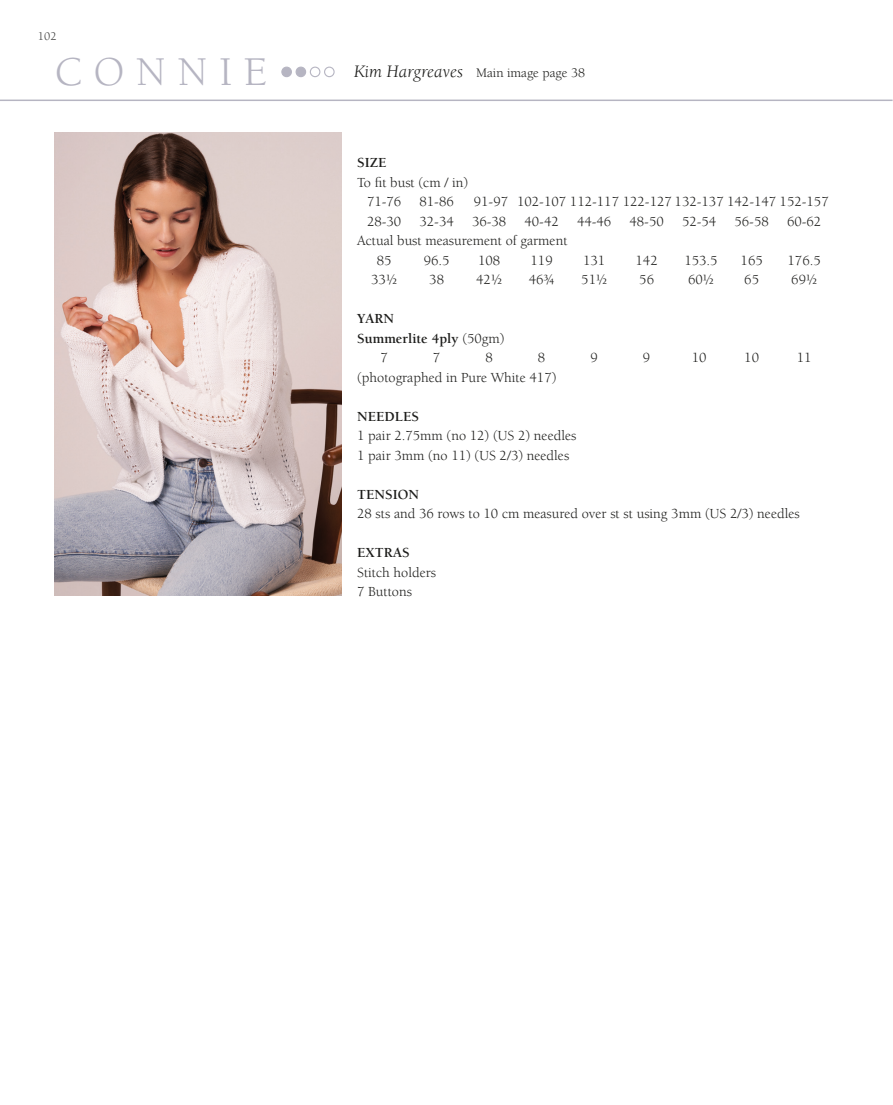
<style>
.page{position:relative;width:893px;height:1105px;background:#fff}
.page>*{position:absolute;margin:0;border:0;box-sizing:border-box;transform-origin:0 0}
.t1{font:42px "Berkeley Std";letter-spacing:.27em;color:#b6b5c2}
.Tabs_BW{font:14.25px "Berkeley Std";color:#1d1d1b}
.Tabs_BW-2{font:700 14.25px "Berkeley Std";color:#1d1d1b}
.t2{font:13.5px "Berkeley Std";color:#1d1d1b}
.t3{font:12px "Berkeley Std";color:#3d3d3c}
.s1{font-style:italic;font-size:18px}
.s2{font-weight:400}
</style>
<div class="page">
<img style="left:55px;top:132px;width:286px;height:463px">
<div style="left:310px;top:67px;width:10px;height:10px;border:1px solid #b6b5c2;border-radius:50%"></div>
<div style="left:324px;top:67px;width:11px;height:10px;border:1px solid #b6b5c2;border-radius:50%"></div>
<div style="left:296px;top:67px;width:10px;height:10px;background:#b6b5c2;border-radius:50%"></div>
<div style="left:296px;top:67px;width:10px;height:10px;border:1px solid #b6b5c2;border-radius:50%"></div>
<div style="left:282px;top:67px;width:9px;height:10px;background:#b6b5c2;border-radius:50%"></div>
<div style="left:281px;top:67px;width:11px;height:10px;border:1px solid #b6b5c2;border-radius:50%"></div>
<hr style="left:0;top:100px;width:893px;height:1px;background:#b6b5c2">
<p class="t3" style="left:38px;top:29px;width:20px">102</p>
<p class="t1" style="left:55px;top:49px;width:214px">CONNIE</p>
<p class="t2" style="left:354px;top:66px;width:233px"><span class="s1">Kim Hargreaves</span> Main image page 38</p>
<p class="Tabs_BW-2" style="left:357px;top:155px;width:31px">SIZE</p>
<p class="Tabs_BW" style="left:357px;top:174px;width:112px">To fit bust (cm / in)</p>
<p class="Tabs_BW" style="left:367px;top:194px;width:36px">71-76</p>
<p class="Tabs_BW" style="left:419px;top:194px;width:36px">81-86</p>
<p class="Tabs_BW" style="left:474px;top:194px;width:356px">91-97 102-107 112-117 122-127 132-137 142-147 152-157</p>
<p class="Tabs_BW" style="left:367px;top:213px;width:36px">28-30</p>
<p class="Tabs_BW" style="left:419px;top:213px;width:36px">32-34</p>
<p class="Tabs_BW" style="left:472px;top:213px;width:36px">36-38</p>
<p class="Tabs_BW" style="left:524px;top:213px;width:36px">40-42</p>
<p class="Tabs_BW" style="left:577px;top:213px;width:36px">44-46</p>
<p class="Tabs_BW" style="left:629px;top:213px;width:36px">48-50</p>
<p class="Tabs_BW" style="left:682px;top:213px;width:36px">52-54</p>
<p class="Tabs_BW" style="left:734px;top:213px;width:36px">56-58</p>
<p class="Tabs_BW" style="left:787px;top:213px;width:36px">60-62</p>
<p class="Tabs_BW" style="left:357px;top:233px;width:212px">Actual bust measurement of garment</p>
<p class="Tabs_BW" style="left:377px;top:252px;width:16px">85</p>
<p class="Tabs_BW" style="left:424px;top:252px;width:27px">96.5</p>
<p class="Tabs_BW" style="left:478px;top:252px;width:24px">108</p>
<p class="Tabs_BW" style="left:531px;top:252px;width:24px">119</p>
<p class="Tabs_BW" style="left:583px;top:252px;width:24px">131</p>
<p class="Tabs_BW" style="left:636px;top:252px;width:24px">142</p>
<p class="Tabs_BW" style="left:684px;top:252px;width:35px">153.5</p>
<p class="Tabs_BW" style="left:741px;top:252px;width:24px">165</p>
<p class="Tabs_BW" style="left:787px;top:252px;width:35px">176.5</p>
<p class="Tabs_BW" style="left:371px;top:272px;width:27px">33½</p>
<p class="Tabs_BW" style="left:429px;top:272px;width:16px">38</p>
<p class="Tabs_BW" style="left:476px;top:272px;width:27px">42½</p>
<p class="Tabs_BW" style="left:529px;top:272px;width:27px">46¾</p>
<p class="Tabs_BW" style="left:581px;top:272px;width:27px">51½</p>
<p class="Tabs_BW" style="left:639px;top:272px;width:16px">56</p>
<p class="Tabs_BW" style="left:688px;top:272px;width:27px">60½</p>
<p class="Tabs_BW" style="left:744px;top:272px;width:16px">65</p>
<p class="Tabs_BW" style="left:791px;top:272px;width:27px">69½</p>
<p class="Tabs_BW-2" style="left:357px;top:311px;width:38px">YARN</p>
<p class="Tabs_BW-2" style="left:357px;top:330px;width:149px">Summerlite 4ply <span class="s2">(50gm)</span></p>
<p class="Tabs_BW" style="left:380px;top:350px;width:9px">7</p>
<p class="Tabs_BW" style="left:433px;top:350px;width:9px">7</p>
<p class="Tabs_BW" style="left:485px;top:350px;width:9px">8</p>
<p class="Tabs_BW" style="left:538px;top:350px;width:9px">8</p>
<p class="Tabs_BW" style="left:590px;top:350px;width:9px">9</p>
<p class="Tabs_BW" style="left:643px;top:350px;width:9px">9</p>
<p class="Tabs_BW" style="left:692px;top:350px;width:16px">10</p>
<p class="Tabs_BW" style="left:744px;top:350px;width:16px">10</p>
<p class="Tabs_BW" style="left:797px;top:350px;width:16px">11</p>
<p class="Tabs_BW" style="left:357px;top:369px;width:201px">(photographed in Pure White 417)</p>
<p class="Tabs_BW-2" style="left:357px;top:408px;width:64px">NEEDLES</p>
<p class="Tabs_BW" style="left:357px;top:428px;width:221px">1 pair 2.75mm (no 12) (US 2) needles</p>
<p class="Tabs_BW" style="left:357px;top:447px;width:214px">1 pair 3mm (no 11) (US 2/3) needles</p>
<p class="Tabs_BW-2" style="left:357px;top:486px;width:63px">TENSION</p>
<p class="Tabs_BW" style="left:357px;top:506px;width:444px">28 sts and 36 rows to 10 cm measured over st st using 3mm (US 2/3) needles</p>
<p class="Tabs_BW-2" style="left:357px;top:545px;width:54px">EXTRAS</p>
<p class="Tabs_BW" style="left:357px;top:564px;width:80px">Stitch holders</p>
<p class="Tabs_BW" style="left:357px;top:584px;width:56px">7 Buttons</p>
</div>
